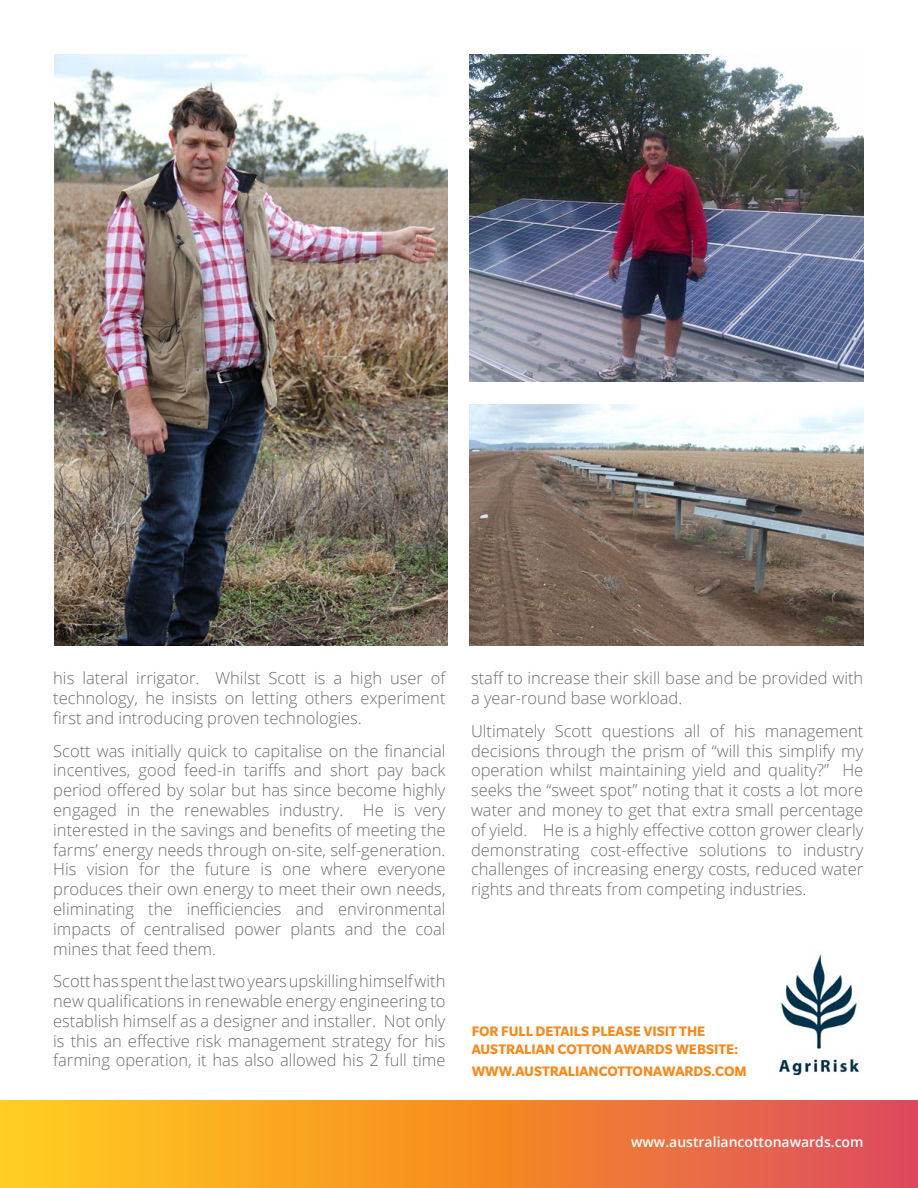
<style>
.page{position:relative;width:918px;height:1188px;background:#fff}
.page>*{position:absolute;margin:0;border:0;box-sizing:border-box;transform-origin:0 0}
.t1{font:300 16.5px/19.8px "Open Sans";color:#6e6b6b;text-align:justify}
.t2{font:700 15px/18px "Slate Std";color:#f6891f}
.t3{font:600 13.95px "Open Sans";color:#fff}
</style>
<div class="page">
<svg style="left:0;top:1100px;width:918px;height:88px;background:#f28d30"></svg>
<img style="left:470px;top:54px;width:393px;height:328px">
<img style="left:55px;top:54px;width:392px;height:592px">
<img style="left:470px;top:404px;width:393px;height:242px">
<img style="left:778px;top:954px;width:82px;height:121px">
<p class="t1" style="left:53px;top:668px;width:394px">his lateral irrigator. Whilst Scott is a high user of technology, he insists on letting others experiment first and introducing proven technologies.</p>
<p class="t1" style="left:53px;top:740px;width:394px">Scott was initially quick to capitalise on the financial incentives, good feed-in tariffs and short pay back period offered by solar but has since become highly engaged in the renewables industry. He is very interested in the savings and benefits of meeting the farms’ energy needs through on-site, self-generation.<br>His vision for the future is one where everyone produces their own energy to meet their own needs, eliminating the inefficiencies and environmental impacts of centralised power plants and the coal mines that feed them.</p>
<p class="t1" style="left:53px;top:971px;width:394px">Scott has spent the last two years upskilling himself with new qualifications in renewable energy engineering to establish himself as a designer and installer. Not only is this an effective risk management strategy for his farming operation, it has also allowed his 2 full time</p>
<p class="t1" style="left:471px;top:668px;width:394px">staff to increase their skill base and be provided with a year-round base workload.</p>
<p class="t1" style="left:471px;top:720px;width:394px">Ultimately Scott questions all of his management decisions through the prism of “will this simplify my operation whilst maintaining yield and quality?” He seeks the “sweet spot” noting that it costs a lot more water and money to get that extra small percentage of yield. He is a highly effective cotton grower clearly demonstrating cost-effective solutions to industry challenges of increasing energy costs, reduced water rights and threats from competing industries.</p>
<p class="t2" style="left:472px;top:1022px;width:268px">FOR FULL DETAILS PLEASE VISIT THE<br>AUSTRALIAN COTTON AWARDS WEBSITE:</p>
<p class="t2" style="left:472px;top:1062px;width:277px">WWW.AUSTRALIANCOTTONAWARDS.COM</p>
<p class="t3" style="left:631px;top:1133px;width:234px">www.australiancottonawards.com</p>
</div>
